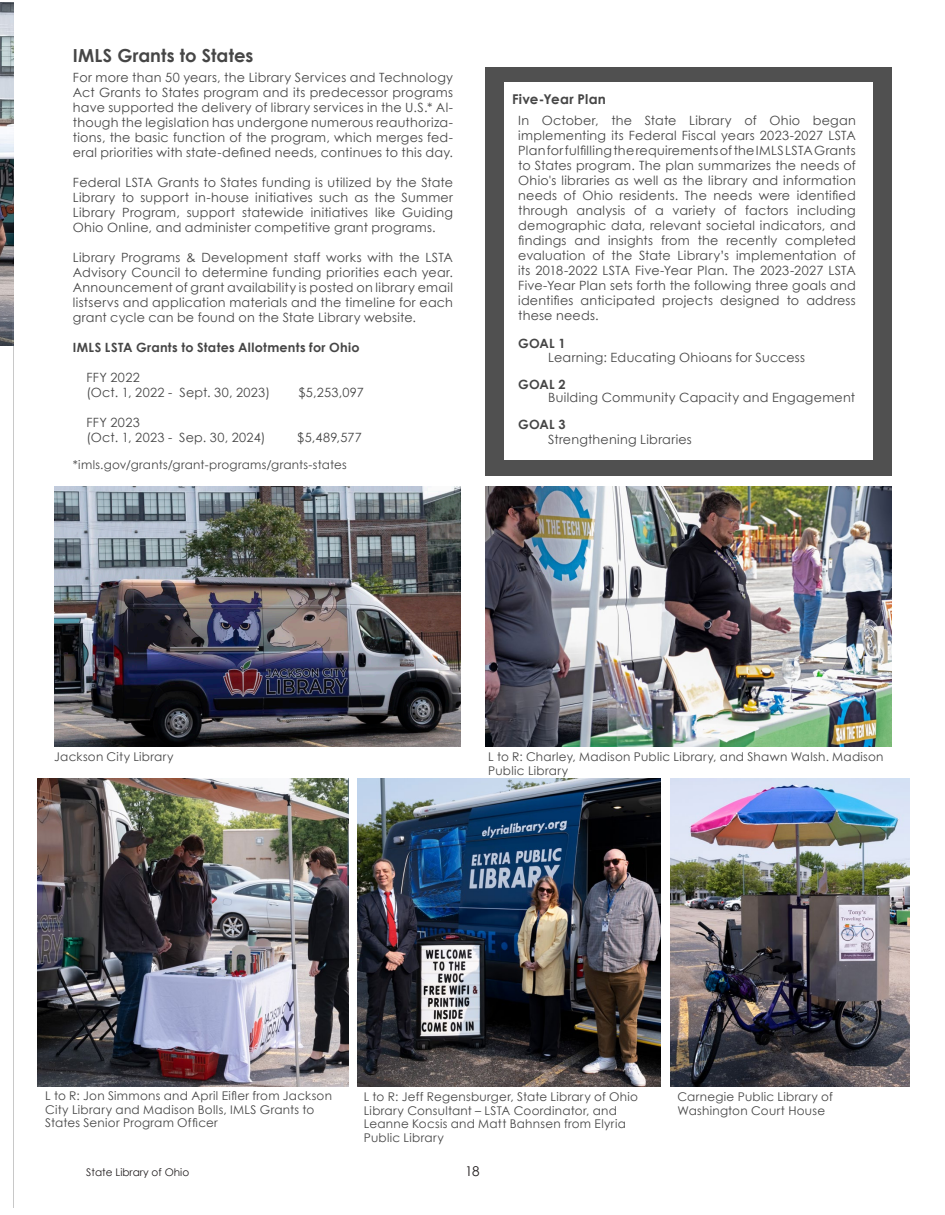
<style>
.page{position:relative;width:945px;height:1215px;background:#fff}
.page>*{position:absolute;margin:0;border:0;box-sizing:border-box;transform-origin:0 0}
.t1{font:700 18px "Century Gothic";letter-spacing:.005em;color:#464646}
.t2{font:700 13.5px "Century Gothic";letter-spacing:.02em;color:#464646}
.t3{font:13.5px "Century Gothic";color:#231f20}
.t4{font:12.75px/15px "Century Gothic";letter-spacing:.02em;color:#464646;text-align:justify}
.t5{font:700 12.75px "Century Gothic";letter-spacing:.02em;color:#464646}
.t6{font:12px/13.5px "Century Gothic";letter-spacing:.025em;color:#464646}
.t7{font:10.5px "Century Gothic";color:#231f20}
</style>
<div class="page">
<hr style="left:13px;top:14px;width:1px;height:1194px;background:#c8c8c8">
<div style="left:485px;top:68px;width:406px;height:408px;background:#505050"></div>
<div style="left:504px;top:82px;width:369px;height:378px;background:#fff"></div>
<img style="left:11px;top:3px;width:2px;height:343px">
<img style="left:38px;top:778px;width:310px;height:309px">
<img style="left:670px;top:778px;width:239px;height:309px">
<svg style="left:0;top:2px;width:11px;height:344px;background:#888b90"></svg>
<img style="left:358px;top:778px;width:303px;height:309px">
<img style="left:54px;top:487px;width:407px;height:260px">
<img style="left:485px;top:487px;width:406px;height:260px">
<h1 class="t1" style="left:73px;top:42px;width:182px">IMLS Grants to States</h1>
<p class="t4" style="left:73px;top:70px;width:382px">For more than 50 years, the Library Services and Technology Act Grants to States program and its predecessor programs have supported the delivery of library services in the U.S.* Al&shy;though the legislation has undergone numerous reauthoriza&shy;tions, the basic function of the program, which merges fed&shy;eral priorities with state-defined needs, continues to this day.</p>
<p class="t4" style="left:73px;top:175px;width:382px">Federal LSTA Grants to States funding is utilized by the State Library to support in-house initiatives such as the Summer Library Program, support statewide initiatives like Guiding Ohio Online, and administer competitive grant programs.</p>
<p class="t4" style="left:73px;top:250px;width:382px">Library Programs &amp; Development staff works with the LSTA Advisory Council to determine funding priorities each year.<br>Announcement of grant availability is posted on library email listservs and application materials and the timeline for each grant cycle can be found on the State Library website.</p>
<p class="t5" style="left:73px;top:338px;width:288px">IMLS LSTA Grants to States Allotments for Ohio</p>
<p class="t4" style="left:86px;top:370px;width:185px">FFY 2022<br>(Oct. 1, 2022 - Sept. 30, 2023)</p>
<p class="t4" style="left:298px;top:385px;width:67px">$5,253,097</p>
<p class="t4" style="left:86px;top:415px;width:181px">FFY 2023<br>(Oct. 1, 2023 - Sep. 30, 2024)</p>
<p class="t4" style="left:297px;top:430px;width:66px">$5,489,577</p>
<p class="t6" style="left:73px;top:458px;width:275px">*imls.gov/grants/grant-programs/grants-states</p>
<p class="t2" style="left:512px;top:89px;width:95px">Five-Year Plan</p>
<p class="t4" style="left:518px;top:113px;width:339px">In October, the State Library of Ohio began implementing its Federal Fiscal years 2023-2027 LSTA Plan for fulfilling the requirements of the IMLS LSTA Grants to States program. The plan summarizes the needs of Ohio's libraries as well as the library and information needs of Ohio residents. The needs were identified through analysis of a variety of factors including demographic data, relevant societal indicators, and findings and insights from the recently completed evaluation of the State Library’s implementation of its 2018-2022 LSTA Five-Year Plan. The 2023-2027 LSTA Five-Year Plan sets forth the following three goals and identifies anticipated projects designed to address these needs.</p>
<p class="t5" style="left:518px;top:334px;width:49px">GOAL 1</p>
<p class="t4" style="left:548px;top:350px;width:258px">Learning: Educating Ohioans for Success</p>
<p class="t5" style="left:518px;top:375px;width:49px">GOAL 2</p>
<p class="t4" style="left:548px;top:390px;width:308px">Building Community Capacity and Engagement</p>
<p class="t5" style="left:518px;top:415px;width:49px">GOAL 3</p>
<p class="t4" style="left:548px;top:432px;width:145px">Strengthening Libraries</p>
<p class="t6" style="left:54px;top:750px;width:121px">Jackson City Library</p>
<p class="t6" style="left:488px;top:750px;width:397px">L to R: Charley, Madison Public Library, and Shawn Walsh. Madison<br>Public Library</p>
<p class="t6" style="left:45px;top:1089px;width:288px">L to R: Jon Simmons and April Eifler from Jackson<br>City Library and Madison Bolls, IMLS Grants to<br>States Senior Program Officer</p>
<p class="t7" style="left:86px;top:1165px;width:104px">State Library of Ohio</p>
<p class="t6" style="left:364px;top:1090px;width:276px">L to R: Jeff Regensburger, State Library of Ohio Library Consultant – LSTA Coordinator, and Leanne Kocsis and Matt Bahnsen from Elyria Public Library</p>
<p class="t3" style="left:465px;top:1162px;width:16px">18</p>
<p class="t6" style="left:677px;top:1090px;width:157px">Carnegie Public Library of<br>Washington Court House</p>
</div>
